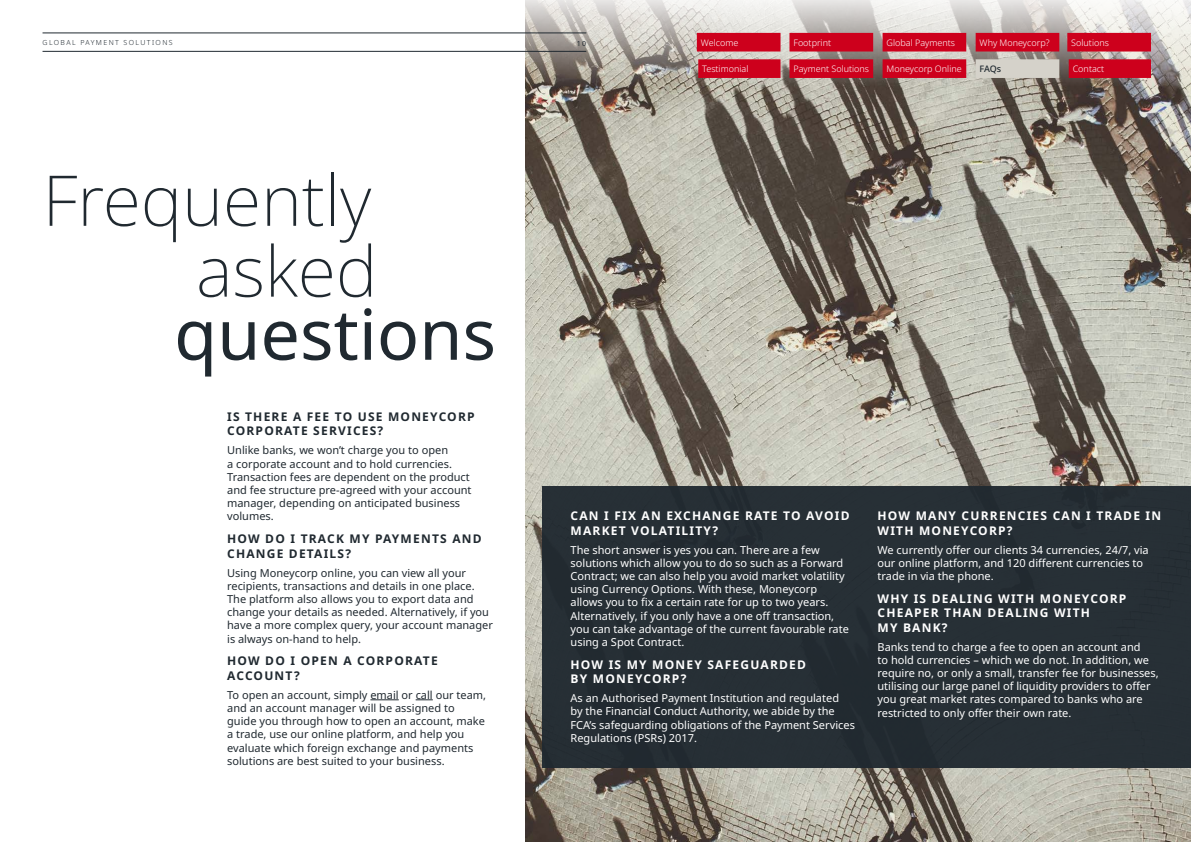
<style>
.page{position:relative;width:1191px;height:842px;background:#fff}
.page>*{position:absolute;margin:0;border:0;box-sizing:border-box;transform-origin:0 0}
.t1{font:200 70px/70.8px "Noto Sans";color:#202930;text-align:right}
.t2{font:70px "Noto Sans";color:#202930}
.t3{font:700 12px/14.4px "Noto Sans";letter-spacing:.1em;color:#fff}
.t4{font:700 12px/14.4px "Noto Sans";letter-spacing:.1em;color:#202930}
.t5{font:11px/13.2px "Noto Sans";color:#fff}
.t6{font:11px/13.2px "Noto Sans";color:#202930}
.t7{font:300 9px "Noto Sans";color:#fff}
.t8{font:500 9px "Noto Sans";color:#202930}
.t9{font:300 7px "Noto Sans";letter-spacing:.2em;color:#202930}
.t10{font:7px "Noto Sans";color:#202930}
</style>
<div class="page">
<img style="left:525px;top:92px;width:666px;height:750px">
<svg style="left:370px;top:699px;width:29px;height:1px"></svg>
<svg style="left:416px;top:699px;width:17px;height:1px"></svg>
<div style="left:542px;top:486px;width:649px;height:281px;background:#272f36"></div>
<svg style="left:512px;top:0;width:679px;height:92px;background:#c1bdb7"></svg>
<hr style="left:43px;top:33px;width:543px;height:1px;background:#202930">
<hr style="left:43px;top:51px;width:543px;height:1px;background:#202930">
<div style="left:697px;top:33px;width:83px;height:19px;background:#cd001c"></div>
<div style="left:789px;top:59px;width:84px;height:19px;background:#cd001c"></div>
<div style="left:789px;top:33px;width:84px;height:19px;background:#cd001c"></div>
<div style="left:882px;top:33px;width:84px;height:19px;background:#cd001c"></div>
<div style="left:975px;top:33px;width:84px;height:19px;background:#cd001c"></div>
<div style="left:882px;top:59px;width:84px;height:19px;background:#cd001c"></div>
<div style="left:1067px;top:33px;width:84px;height:19px;background:#cd001c"></div>
<div style="left:698px;top:59px;width:82px;height:19px;background:#cd001c"></div>
<div style="left:1068px;top:59px;width:83px;height:19px;background:#cd001c"></div>
<div style="left:975px;top:59px;width:84px;height:19px;background:#d5d2ca"></div>
<p class="t9" style="left:43px;top:37px;width:132px">GLOBAL PAYMENT SOLUTIONS</p>
<p class="t10" style="left:577px;top:38px;width:11px">10</p>
<p class="t7" style="left:701px;top:36px;width:39px">Welcome</p>
<p class="t7" style="left:793px;top:36px;width:39px">Footprint</p>
<p class="t7" style="left:886px;top:36px;width:70px">Global Payments</p>
<p class="t7" style="left:979px;top:36px;width:71px">Why Moneycorp?</p>
<p class="t7" style="left:886px;top:63px;width:77px">Moneycorp Online</p>
<p class="t7" style="left:1071px;top:36px;width:39px">Solutions</p>
<p class="t7" style="left:702px;top:63px;width:48px">Testimonial</p>
<p class="t8" style="left:979px;top:63px;width:23px">FAQs</p>
<p class="t7" style="left:1072px;top:63px;width:33px">Contact</p>
<p class="t7" style="left:793px;top:63px;width:77px">Payment Solutions</p>
<h1 class="t1" style="left:43px;top:166px;width:336px">Frequently asked</h1>
<h1 class="t2" style="left:174px;top:285px;width:323px">questions</h1>
<p class="t4" style="left:227px;top:410px;width:249px">IS THERE A FEE TO USE MONEYCORP<br>CORPORATE SERVICES?</p>
<p class="t6" style="left:227px;top:444px;width:246px">Unlike banks, we won’t charge you to open<br>a corporate account and to hold currencies.<br>Transaction fees are dependent on the product and fee structure pre-agreed with your account manager, depending on anticipated business volumes.</p>
<p class="t4" style="left:227px;top:532px;width:256px">HOW DO I TRACK MY PAYMENTS AND<br>CHANGE DETAILS?</p>
<p class="t6" style="left:227px;top:566px;width:267px">Using Moneycorp online, you can view all your recipients, transactions and details in one place.<br>The platform also allows you to export data and change your details as needed. Alternatively, if you have a more complex query, your account manager is always on-hand to help.</p>
<p class="t4" style="left:227px;top:654px;width:212px">HOW DO I OPEN A CORPORATE<br>ACCOUNT?</p>
<p class="t6" style="left:227px;top:688px;width:260px">To open an account, simply email or call our team, and an account manager will be assigned to guide you through how to open an account, make a trade, use our online platform, and help you evaluate which foreign exchange and payments solutions are best suited to your business.</p>
<p class="t3" style="left:570px;top:509px;width:280px">CAN I FIX AN EXCHANGE RATE TO AVOID<br>MARKET VOLATILITY?</p>
<p class="t5" style="left:570px;top:543px;width:280px">The short answer is yes you can. There are a few solutions which allow you to do so such as a Forward Contract; we can also help you avoid market volatility using Currency Options. With these, Moneycorp allows you to fix a certain rate for up to two years.<br>Alternatively, if you only have a one off transaction, you can take advantage of the current favourable rate using a Spot Contract.</p>
<p class="t3" style="left:570px;top:658px;width:237px">HOW IS MY MONEY SAFEGUARDED<br>BY MONEYCORP?</p>
<p class="t5" style="left:570px;top:692px;width:286px">As an Authorised Payment Institution and regulated<br>by the Financial Conduct Authority, we abide by the FCA’s safeguarding obligations of the Payment Services Regulations (PSRs) 2017.</p>
<p class="t3" style="left:877px;top:509px;width:285px">HOW MANY CURRENCIES CAN I TRADE IN<br>WITH MONEYCORP?</p>
<p class="t5" style="left:877px;top:543px;width:273px">We currently offer our clients 34 currencies, 24/7, via our online platform, and 120 different currencies to trade in via the phone.</p>
<p class="t3" style="left:877px;top:592px;width:250px">WHY IS DEALING WITH MONEYCORP<br>CHEAPER THAN DEALING WITH<br>MY BANK?</p>
<p class="t5" style="left:877px;top:640px;width:283px">Banks tend to charge a fee to open an account and<br>to hold currencies – which we do not. In addition, we require no, or only a small, transfer fee for businesses, utilising our large panel of liquidity providers to offer you great market rates compared to banks who are restricted to only offer their own rate.</p>
</div>
